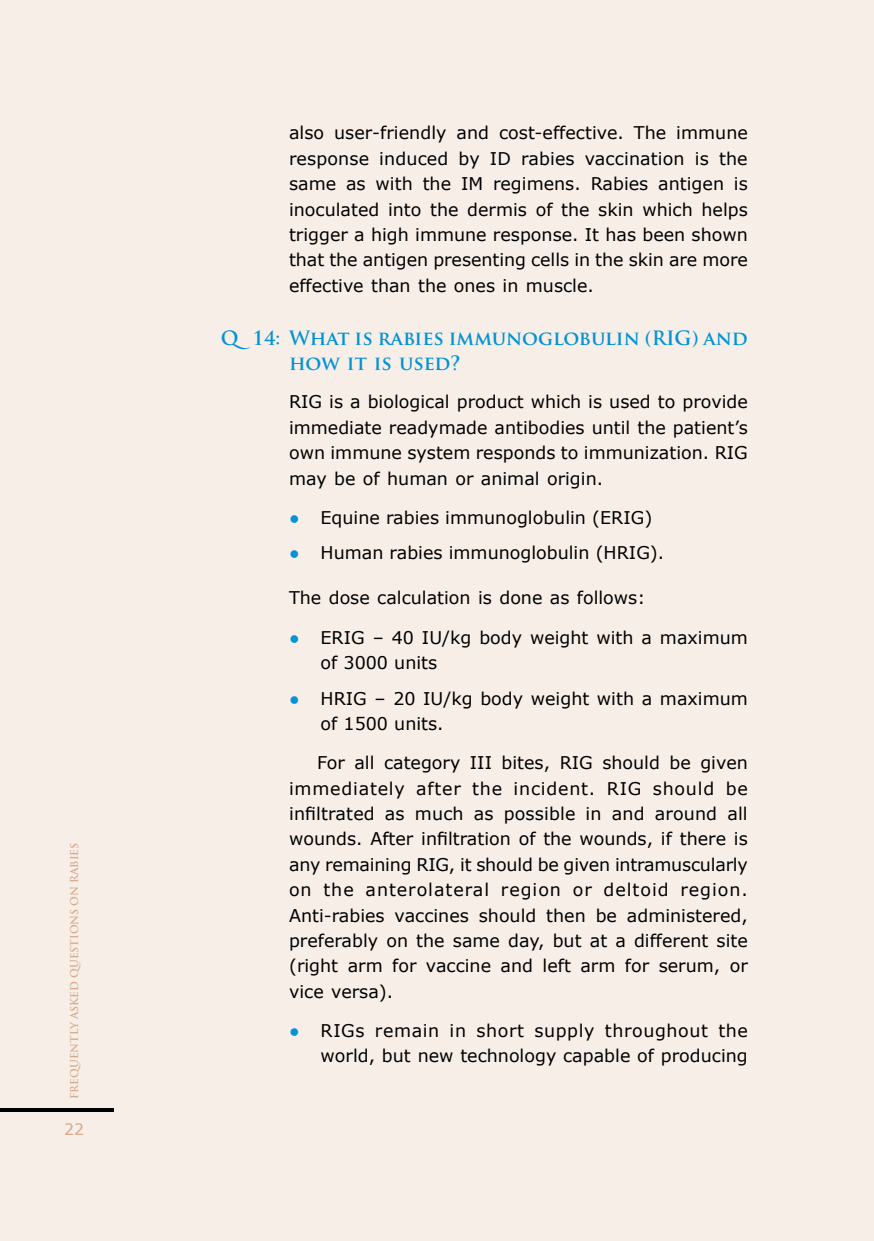
<style>
.page{position:relative;width:874px;height:1241px;background:#fff}
.page>*{position:absolute;margin:0;border:0;box-sizing:border-box;transform-origin:0 0}
.t1{font:700 19.25px/25.4px "Trajan Pro";letter-spacing:-.01em;color:#0093d5}
.t2{font:17.5px/25.4px "Verdana";color:#000;text-align:justify}
.t3{font:15.75px "Verdana";color:#d8a98b}
.t4{font:700 10.5px "Trajan Pro";color:#d8a98b}
.s1{color:#0093d5}
</style>
<div class="page">
<div style="left:0;top:0;width:873px;height:1240px;background:#f7eee7"></div>
<svg style="left:0;top:1108px;width:113px;height:3px"></svg>
<p class="t4" style="left:70px;top:1098px;width:258px;rotate:-90deg">FREQUENTLY ASKED QUESTIONS ON RABIES</p>
<p class="t3" style="left:64px;top:1122px;width:22px">22</p>
<p class="t2" style="left:289px;top:122px;width:460px">also user-friendly and cost-effective. The immune response induced by ID rabies vaccination is the same as with the IM regimens. Rabies antigen is inoculated into the dermis of the skin which helps trigger a high immune response. It has been shown that the antigen presenting cells in the skin are more effective than the ones in muscle.</p>
<p class="t1" style="left:289px;top:327px;width:460px;text-indent:-68px">q 14: What is rabies immunoglobulin (riG) and how it is used?</p>
<p class="t2" style="left:289px;top:391px;width:460px">RIG is a biological product which is used to provide immediate readymade antibodies until the patient’s own immune system responds to immunization. RIG may be of human or animal origin.</p>
<p class="t2" style="left:289px;top:506px;width:364px"><span class="s1">●</span> Equine rabies immunoglobulin (ERIG)</p>
<p class="t2" style="left:289px;top:541px;width:376px"><span class="s1">●</span> Human rabies immunoglobulin (HRIG).</p>
<p class="t2" style="left:289px;top:586px;width:357px">The dose calculation is done as follows:</p>
<p class="t2" style="left:320px;top:626px;width:428px;text-indent:-31px"><span class="s1">●</span> ERIG – 40 IU/kg body weight with a maximum of 3000 units</p>
<p class="t2" style="left:320px;top:686px;width:428px;text-indent:-31px"><span class="s1">●</span> HRIG – 20 IU/kg body weight with a maximum of 1500 units.</p>
<p class="t2" style="left:289px;top:751px;width:460px;text-indent:28px">For all category III bites, RIG should be given immediately after the incident. RIG should be infiltrated as much as possible in and around all wounds. After infiltration of the wounds, if there is any remaining RIG, it should be given intramuscularly on the anterolateral region or deltoid region.<br>Anti-rabies vaccines should then be administered, preferably on the same day, but at a different site (right arm for vaccine and left arm for serum, or vice versa).</p>
<p class="t2" style="left:289px;top:1019px;width:460px;text-align:right"><span class="s1">●</span> RIGs remain in short supply throughout the world, but new technology capable of producing</p>
</div>
